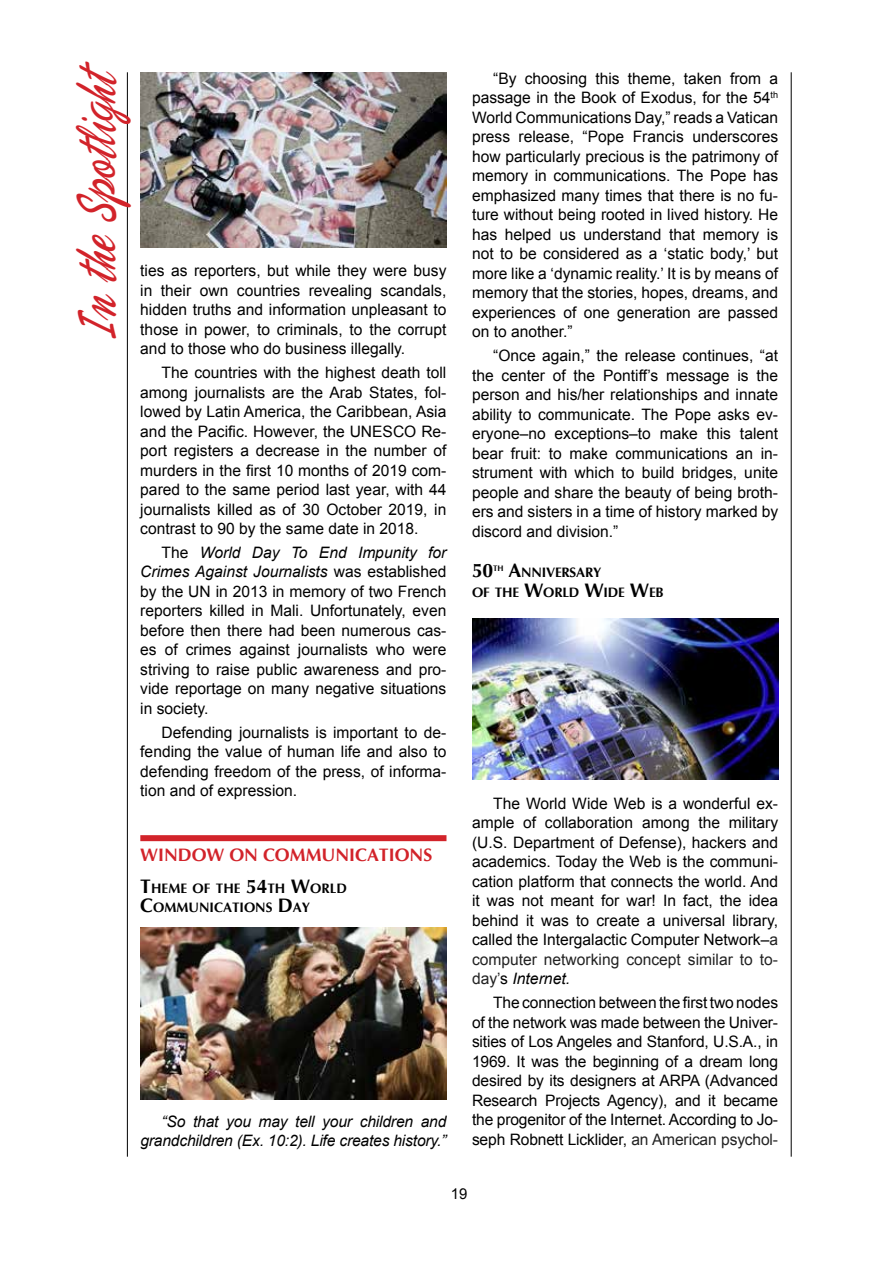
<style>
.page{position:relative;width:893px;height:1263px;background:#fff}
.page>*{position:absolute;margin:0;border:0;box-sizing:border-box;transform-origin:0 0}
.t1{font:57px "Phoenix Script FLF";color:#d2232a;scale:.7 1}
.t2{font:700 19.5px "Optima";color:#000}
.t3{font:700 18px "Optima";color:#d2232a}
.t4{font:15.75px/19.5px "Arial";color:#000;text-align:justify}
.t5{font:italic 15.75px/19.5px "Arial";letter-spacing:-.01em;color:#000;text-align:right}
.t6{font:15px "Arial";color:#000}
.t7{font:700 13.65px/19.5px "Optima";color:#000}
.t8{font:700 7.95px "Optima";color:#000}
.s1{font-style:italic}
.s2{font-size:19.5px}
.s3{color:#222}
</style>
<div class="page">
<hr style="left:791px;top:72px;width:1px;height:1085px;background:#000">
<hr style="left:127px;top:72px;width:1px;height:1085px;background:#000">
<div style="left:140px;top:835px;width:306px;height:6px;background:#d2232a"></div>
<img style="left:140px;top:927px;width:306px;height:173px">
<img style="left:472px;top:619px;width:306px;height:160px">
<img style="left:140px;top:72px;width:306px;height:176px">
<h1 class="t1" style="left:67px;top:340px;width:400px;rotate:-90deg">In the Spotlight</h1>
<p class="t4" style="left:140px;top:261px;width:308px">ties as reporters, but while they were busy in their own countries revealing scandals, hidden truths and information unpleasant to those in power, to criminals, to the corrupt and to those who do business illegally.</p>
<p class="t4" style="left:140px;top:363px;width:308px;text-indent:21px">The countries with the highest death toll among journalists are the Arab States, fol&shy;lowed by Latin America, the Caribbean, Asia and the Pacific. However, the UNESCO Re&shy;port registers a decrease in the number of murders in the first 10 months of 2019 com&shy;pared to the same period last year, with 44 journalists killed as of 30 October 2019, in contrast to 90 by the same date in 2018.</p>
<p class="t4" style="left:140px;top:542px;width:308px;text-indent:21px">The <span class="s1">World Day To End Impunity for Crimes Against Journalists</span> was established by the UN in 2013 in memory of two French reporters killed in Mali. Unfortunately, even before then there had been numerous cas&shy;es of crimes against journalists who were striving to raise public awareness and pro&shy;vide reportage on many negative situations in society.</p>
<p class="t4" style="left:140px;top:722px;width:308px;text-indent:21px">Defending journalists is important to de&shy;fending the value of human life and also to defending freedom of the press, of informa&shy;tion and of expression.</p>
<p class="t3" style="left:140px;top:843px;width:294px">WINDOW ON COMMUNICATIONS</p>
<p class="t7" style="left:140px;top:879px;width:208px"><span class="s2">T</span>HEME OF THE <span class="s2">54</span>TH <span class="s2">W</span>ORLD<br><span class="s2">C</span>OMMUNICATIONS <span class="s2">D</span>AY</p>
<p class="t5" style="left:140px;top:1112px;width:308px">“So that you may tell your children and grandchildren (Ex. 10:2). Life creates history.”</p>
<p class="t4" style="left:472px;top:68px;width:308px;text-indent:21px">“By choosing this theme, taken from a passage in the Book of Exodus, for the 54<sup>th </sup>World Communications Day,” reads a Vatican press release, “Pope Francis underscores how particularly precious is the patrimony of memory in communications. The Pope has emphasized many times that there is no fu&shy;ture without being rooted in lived history. He has helped us understand that memory is not to be considered as a ‘static body,’ but more like a ‘dynamic reality.’ It is by means of memory that the stories, hopes, dreams, and experiences of one generation are passed on to another.”</p>
<p class="t4" style="left:472px;top:346px;width:308px;text-indent:21px">“Once again,” the release continues, “at the center of the Pontiff’s message is the person and his/her relationships and innate ability to communicate. The Pope asks ev&shy;eryone–no exceptions–to make this talent bear fruit: to make communications an in&shy;strument with which to build bridges, unite people and share the beauty of being broth&shy;ers and sisters in a time of history marked by discord and division.”</p>
<p class="t2" style="left:472px;top:558px;width:23px">50</p>
<p class="t8" style="left:493px;top:563px;width:12px">TH</p>
<p class="t7" style="left:472px;top:563px;width:192px;text-indent:37px"><span class="s2">A</span>NNIVERSARY<br>OF THE <span class="s2">W</span>ORLD <span class="s2">W</span>IDE <span class="s2">W</span>EB</p>
<p class="t4" style="left:472px;top:793px;width:308px;text-indent:21px">The World Wide Web is a wonderful ex&shy;ample of collaboration among the military (U.S. Department of Defense), hackers and academics. Today the Web is the communi&shy;cation platform that connects the world. And it was not meant for war! In fact, the idea behind it was to create a universal library, called the Intergalactic Computer Network–<span class="s3">a computer networking concept similar to to&shy;day’</span>s <span class="s1">Internet.</span></p>
<p class="t4" style="left:472px;top:993px;width:308px;text-indent:21px">The connection between the first two nodes of the network was made between the Univer&shy;sities of Los Angeles and Stanford, U.S.A., in 1969. It was the beginning of a dream long desired by its designers at ARPA (Advanced Research Projects Agency), and it became the progenitor of the Internet. According to Jo&shy;seph Robnett Licklider, <span class="s3">an American psychol-</span></p>
<p class="t6" style="left:451px;top:1183px;width:18px">19</p>
</div>
